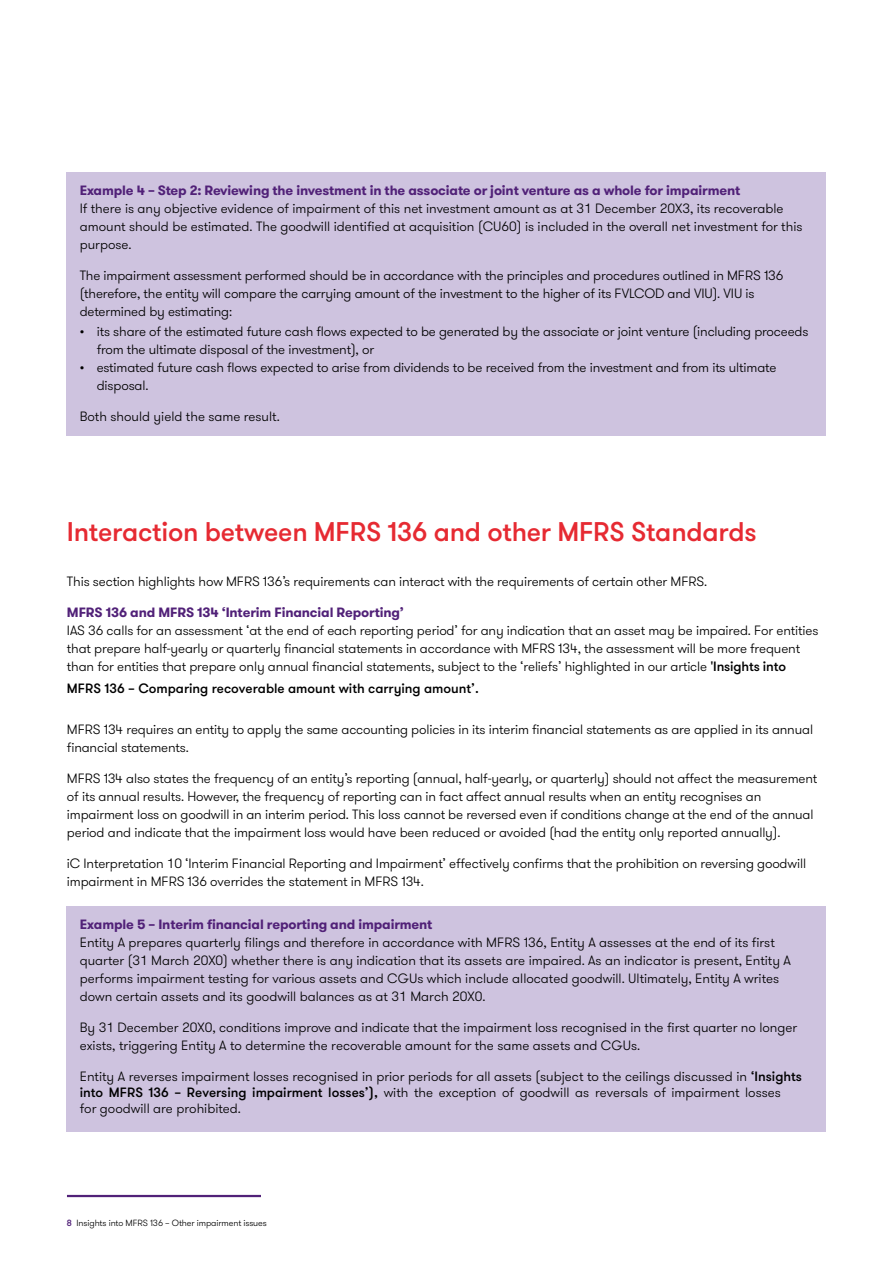
<style>
.page{position:relative;width:893px;height:1263px;background:#fff}
.page>*{position:absolute;margin:0;border:0;box-sizing:border-box;transform-origin:0 0}
.t1{font:500 27px "GT Walsheim Pro";letter-spacing:-.01em;color:#e62a32}
.t2{font:300 13.5px/18px "GT Walsheim Pro";letter-spacing:-.01em;color:#000}
.t3{font:700 13.5px "GT Walsheim Pro";letter-spacing:-.01em;color:#512178}
.t4{font:500 13.5px "GT Walsheim Pro";color:#000}
.t5{font:300 9px "GT Walsheim Pro";letter-spacing:-.01em;color:#000}
.s1{font-weight:500}
.s2{font-weight:500;color:#512178}
</style>
<div class="page">
<hr style="left:67px;top:1195px;width:194px;height:2px;background:#512178">
<div style="left:67px;top:172px;width:759px;height:264px;background:#cec3df"></div>
<div style="left:67px;top:906px;width:759px;height:226px;background:#cec3df"></div>
<p class="t3" style="left:80px;top:182px;width:662px">Example 4 – Step 2: Reviewing the investment in the associate or joint venture as a whole for impairment</p>
<p class="t2" style="left:80px;top:200px;width:724px">If there is any objective evidence of impairment of this net investment amount as at 31 December 20X3, its recoverable amount should be estimated. The goodwill identified at acquisition (CU60) is included in the overall net investment for this purpose.</p>
<p class="t2" style="left:80px;top:266px;width:705px">The impairment assessment performed should be in accordance with the principles and procedures outlined in MFRS 136 (therefore, the entity will compare the carrying amount of the investment to the higher of its FVLCOD and VIU). VIU is determined by estimating:</p>
<p class="t2" style="left:97px;top:323px;width:713px;text-indent:-17px">• its share of the estimated future cash flows expected to be generated by the associate or joint venture (including proceeds from the ultimate disposal of the investment), or</p>
<p class="t2" style="left:97px;top:359px;width:681px;text-indent:-17px">• estimated future cash flows expected to arise from dividends to be received from the investment and from its ultimate disposal.</p>
<p class="t2" style="left:80px;top:407px;width:202px">Both should yield the same result.</p>
<h1 class="t1" style="left:67px;top:515px;width:691px">Interaction between MFRS 136 and other MFRS Standards</h1>
<p class="t2" style="left:67px;top:573px;width:642px">This section highlights how MFRS 136’s requirements can interact with the requirements of certain other MFRS.</p>
<p class="t3" style="left:67px;top:604px;width:338px">MFRS 136 and MFRS 134 ‘Interim Financial Reporting’</p>
<p class="t2" style="left:67px;top:621px;width:753px">IAS 36 calls for an assessment ‘at the end of each reporting period’ for any indication that an asset may be impaired. For entities that prepare half-yearly or quarterly financial statements in accordance with MFRS 134, the assessment will be more frequent than for entities that prepare only annual financial statements, subject to the ‘reliefs’ highlighted in our article <span class="s1">'Insights into</span></p>
<p class="t4" style="left:67px;top:680px;width:413px">MFRS 136 – Comparing recoverable amount with carrying amount’.</p>
<p class="t2" style="left:67px;top:720px;width:748px">MFRS 134 requires an entity to apply the same accounting policies in its interim financial statements as are applied in its annual financial statements.</p>
<p class="t2" style="left:67px;top:769px;width:752px">MFRS 134 also states the frequency of an entity’s reporting (annual, half-yearly, or quarterly) should not affect the measurement of its annual results. However, the frequency of reporting can in fact affect annual results when an entity recognises an impairment loss on goodwill in an interim period. This loss cannot be reversed even if conditions change at the end of the annual period and indicate that the impairment loss would have been reduced or avoided (had the entity only reported annually).</p>
<p class="t2" style="left:67px;top:854px;width:741px">iC Interpretation 10 ‘Interim Financial Reporting and Impairment’ effectively confirms that the prohibition on reversing goodwill impairment in MFRS 136 overrides the statement in MFRS 134.</p>
<p class="t3" style="left:80px;top:916px;width:354px">Example 5 – Interim financial reporting and impairment</p>
<p class="t2" style="left:80px;top:934px;width:713px">Entity A prepares quarterly filings and therefore in accordance with MFRS 136, Entity A assesses at the end of its first quarter (31 March 20X0) whether there is any indication that its assets are impaired. As an indicator is present, Entity A performs impairment testing for various assets and CGUs which include allocated goodwill. Ultimately, Entity A writes down certain assets and its goodwill balances as at 31 March 20X0.</p>
<p class="t2" style="left:80px;top:1018px;width:719px">By 31 December 20X0, conditions improve and indicate that the impairment loss recognised in the first quarter no longer exists, triggering Entity A to determine the recoverable amount for the same assets and CGUs.</p>
<p class="t2" style="left:80px;top:1068px;width:724px;line-height:16.2px">Entity A reverses impairment losses recognised in prior periods for all assets (subject to the ceilings discussed in <span class="s1">‘Insights into MFRS 136 – Reversing impairment losses’),</span> with the exception of goodwill as reversals of impairment losses<br>for goodwill are prohibited.</p>
<p class="t5" style="left:67px;top:1217px;width:201px"><span class="s2">8</span> Insights into MFRS 136 – Other impairment issues</p>
</div>
